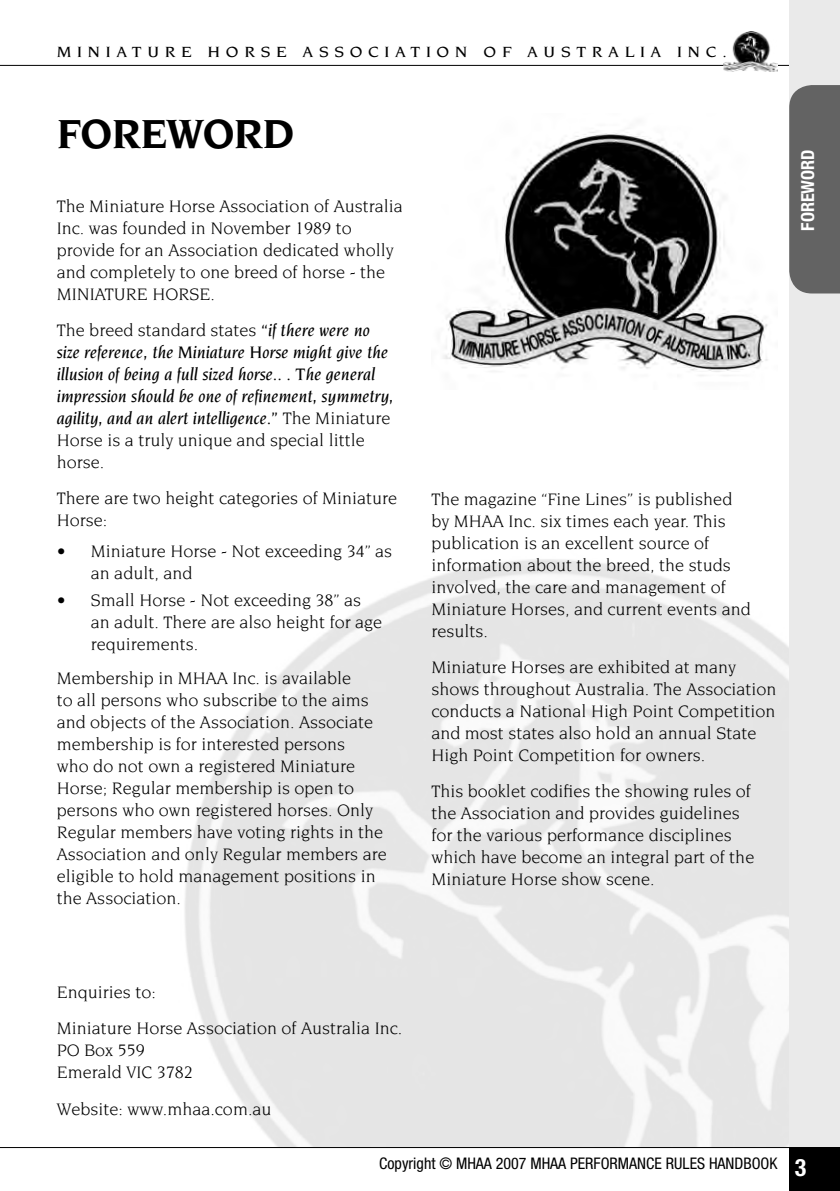
<style>
.page{position:relative;width:840px;height:1191px;background:#fff}
.page>*{position:absolute;margin:0;border:0;box-sizing:border-box;transform-origin:0 0}
.t1{font:700 44px "Novarese";letter-spacing:-.015em;color:#000}
.t2{font:700 condensed 24px "Helvetica Neue";color:#fff}
.t3{font:18px/22px "Novarese";color:#000}
.t4{font:italic 500 18px/22px "Novarese";color:#000}
.t5{font:700 condensed 18px "Helvetica Neue";color:#fff}
.t6{font:condensed 16px "Helvetica Neue";color:#000}
.t7{font:500 16px "Novarese";letter-spacing:.32em;color:#000;scale:1.1 1}
.s1{font-weight:400;font-style:normal}
</style>
<div class="page">
<hr style="left:0;top:65px;width:839px;height:1px;background:#000">
<div style="left:788px;top:0;width:51px;height:1191px;background:#eaeaea"></div>
<div style="left:788px;top:85px;width:51px;height:208px;background:#636363"></div>
<hr style="left:0;top:1147px;width:839px;height:1px;background:#000">
<img style="left:723px;top:31px;width:54px;height:40px">
<div style="left:788px;top:1147px;width:51px;height:44px;background:#000"></div>
<img style="left:443px;top:132px;width:325px;height:244px">
<p class="t7" style="left:57px;top:43px;width:610px">MINIATURE HORSE ASSOCIATION OF AUSTRALIA INC.</p>
<h1 class="t1" style="left:57px;top:109px;width:239px">FOREWORD</h1>
<p class="t3" style="left:57px;top:195px;width:347px">The Miniature Horse Association of Australia Inc. was founded in November 1989 to provide for an Association dedicated wholly and completely to one breed of horse - the MINIATURE HORSE.</p>
<p class="t4" style="left:57px;top:319px;width:338px"><span class="s1">The breed standard states</span> “if there were no size reference, the Miniature Horse might give the illusion of being a full sized horse.. . The general impression should be one of refinement, symmetry, agility, and an alert intelligence.” <span class="s1">The Miniature Horse is a truly unique and special little horse.</span></p>
<p class="t3" style="left:57px;top:487px;width:342px">There are two height categories of Miniature<br>Horse:</p>
<p class="t3" style="left:91px;top:539px;width:303px;text-indent:-34px">• Miniature Horse - Not exceeding 34” as an adult, and</p>
<p class="t3" style="left:91px;top:589px;width:293px;text-indent:-34px">• Small Horse - Not exceeding 38” as an adult. There are also height for age requirements.</p>
<p class="t3" style="left:57px;top:666px;width:331px">Membership in MHAA Inc. is available<br>to all persons who subscribe to the aims and objects of the Association. Associate membership is for interested persons<br>who do not own a registered Miniature Horse; Regular membership is open to persons who own registered horses. Only Regular members have voting rights in the Association and only Regular members are eligible to hold management positions in the Association.</p>
<p class="t3" style="left:431px;top:487px;width:321px">The magazine “Fine Lines” is published by MHAA Inc. six times each year. This publication is an excellent source of information about the breed, the studs involved, the care and management of Miniature Horses, and current events and results.</p>
<p class="t3" style="left:431px;top:655px;width:346px">Miniature Horses are exhibited at many shows throughout Australia. The Association conducts a National High Point Competition and most states also hold an annual State High Point Competition for owners.</p>
<p class="t3" style="left:431px;top:780px;width:324px">This booklet codifies the showing rules of the Association and provides guidelines for the various performance disciplines which have become an integral part of the Miniature Horse show scene.</p>
<p class="t5" style="left:796px;top:230px;width:83px;rotate:-90deg">FOREWORD</p>
<p class="t3" style="left:57px;top:974px;width:347px;line-height:36.2px">Enquiries to:<br>Miniature Horse Association of Australia Inc.</p>
<p class="t3" style="left:57px;top:1039px;width:138px">PO Box 559<br>Emerald VIC 3782</p>
<p class="t3" style="left:57px;top:1097px;width:216px">Website: www.mhaa.com.au</p>
<p class="t6" style="left:379px;top:1153px;width:399px">Copyright © MHAA 2007 MHAA PERFORMANCE RULES HANDBOOK</p>
<h2 class="t2" style="left:794px;top:1153px;width:13px">3</h2>
</div>
